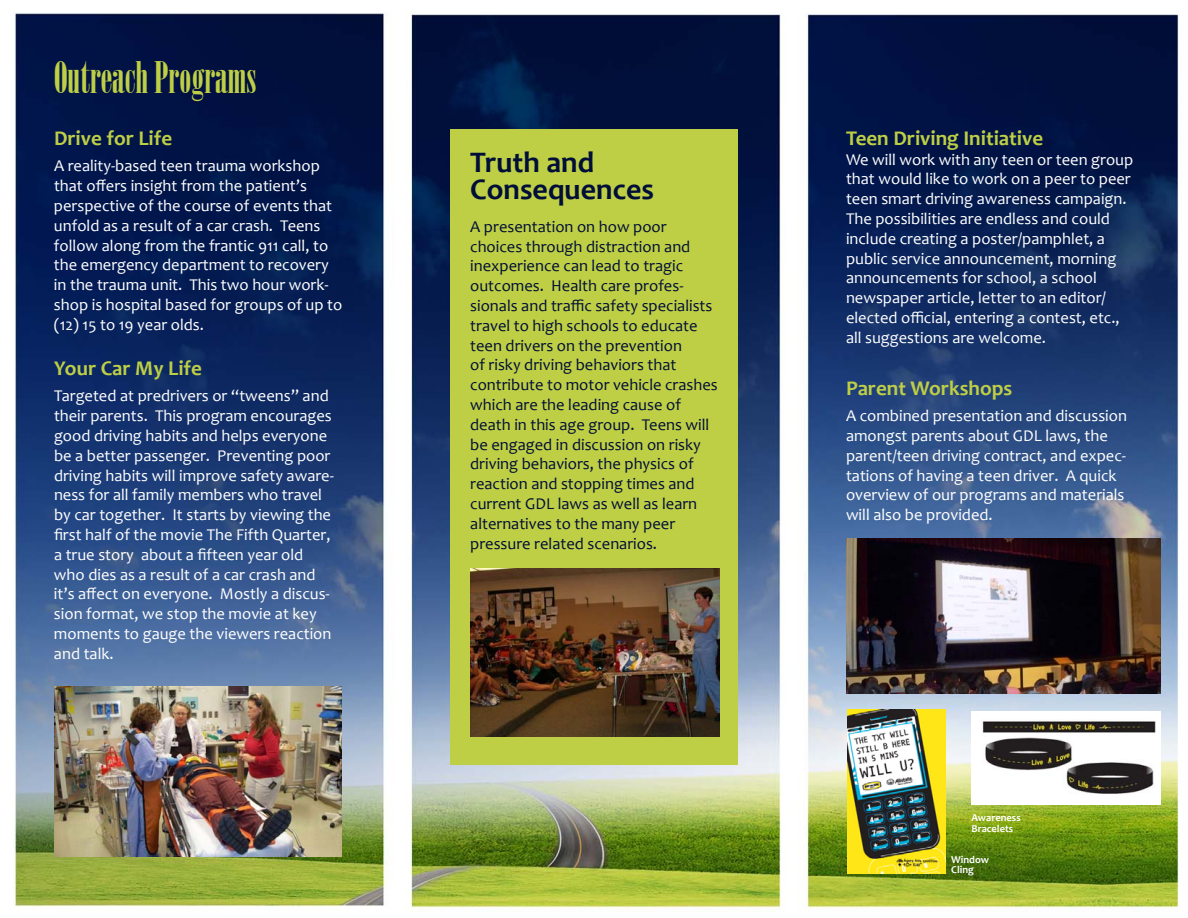
<style>
.page{position:relative;width:1188px;height:918px;background:#fff}
.page>*{position:absolute;margin:0;border:0;box-sizing:border-box;transform-origin:0 0}
.t1{font:43.5px "Onyx";color:#becf45}
.t2{font:700 30px/27px "Candara";color:#010e38}
.t3{font:700 21px "Candara";color:#becf45}
.t4{font:16.5px/19.8px "Candara";color:#fff}
.t5{font:16.5px/19.8px "Candara";color:#010e38}
.t6{font:700 10.5px/10.5px "Candara";color:#fff}
</style>
<div class="page">
<img style="left:13px;top:12px;width:1166px;height:900px">
<div style="left:450px;top:130px;width:288px;height:635px;background:#becf45"></div>
<img style="left:471px;top:568px;width:248px;height:169px">
<div style="left:971px;top:711px;width:190px;height:93px;background:#fff"></div>
<img style="left:982px;top:720px;width:174px;height:74px">
<img style="left:847px;top:710px;width:98px;height:163px">
<img style="left:54px;top:687px;width:288px;height:169px">
<img style="left:846px;top:539px;width:315px;height:154px">
<h1 class="t1" style="left:54px;top:54px;width:204px">Outreach Programs</h1>
<p class="t3" style="left:54px;top:125px;width:120px">Drive for Life</p>
<p class="t4" style="left:54px;top:156px;width:290px">A reality-based teen trauma workshop that offers insight from the patient’s perspective of the course of events that unfold as a result of a car crash. Teens follow along from the frantic 911 call, to the emergency department to recovery in the trauma unit. This two hour work&shy;shop is hospital based for groups of up to (12) 15 to 19 year olds.</p>
<p class="t3" style="left:54px;top:355px;width:150px">Your Car My Life</p>
<p class="t4" style="left:54px;top:386px;width:281px">Targeted at predrivers or “tweens” and their parents. This program encourages good driving habits and helps everyone be a better passenger. Preventing poor driving habits will improve safety aware&shy;ness for all family members who travel by car together. It starts by viewing the first half of the movie The Fifth Quarter, a true story about a fifteen year old who dies as a result of a car crash and it’s affect on everyone. Mostly a discus&shy;sion format, we stop the movie at key moments to gauge the viewers reaction and talk.</p>
<h2 class="t2" style="left:470px;top:148px;width:185px">Truth and<br>Consequences</h2>
<p class="t5" style="left:470px;top:216px;width:249px">A presentation on how poor choices through distraction and inexperience can lead to tragic outcomes. Health care profes&shy;sionals and traffic safety specialists travel to high schools to educate teen drivers on the prevention<br>of risky driving behaviors that contribute to motor vehicle crashes which are the leading cause of death in this age group. Teens will be engaged in discussion on risky driving behaviors, the physics of reaction and stopping times and current GDL laws as well as learn alternatives to the many peer pressure related scenarios.</p>
<p class="t3" style="left:846px;top:125px;width:199px">Teen Driving Initiative</p>
<p class="t4" style="left:846px;top:149px;width:289px">We will work with any teen or teen group that would like to work on a peer to peer teen smart driving awareness campaign.<br>The possibilities are endless and could include creating a poster/pamphlet, a public service announcement, morning announcements for school, a school newspaper article, letter to an editor/ elected official, entering a contest, etc., all suggestions are welcome.</p>
<p class="t3" style="left:846px;top:375px;width:168px">Parent Workshops</p>
<p class="t4" style="left:846px;top:406px;width:283px">A combined presentation and discussion amongst parents about GDL laws, the parent/teen driving contract, and expec&shy;tations of having a teen driver. A quick overview of our programs and materials will also be provided.</p>
<p class="t6" style="left:971px;top:812px;width:51px">Awareness<br>Bracelets</p>
<p class="t6" style="left:951px;top:854px;width:39px">Window<br>Cling</p>
</div>
